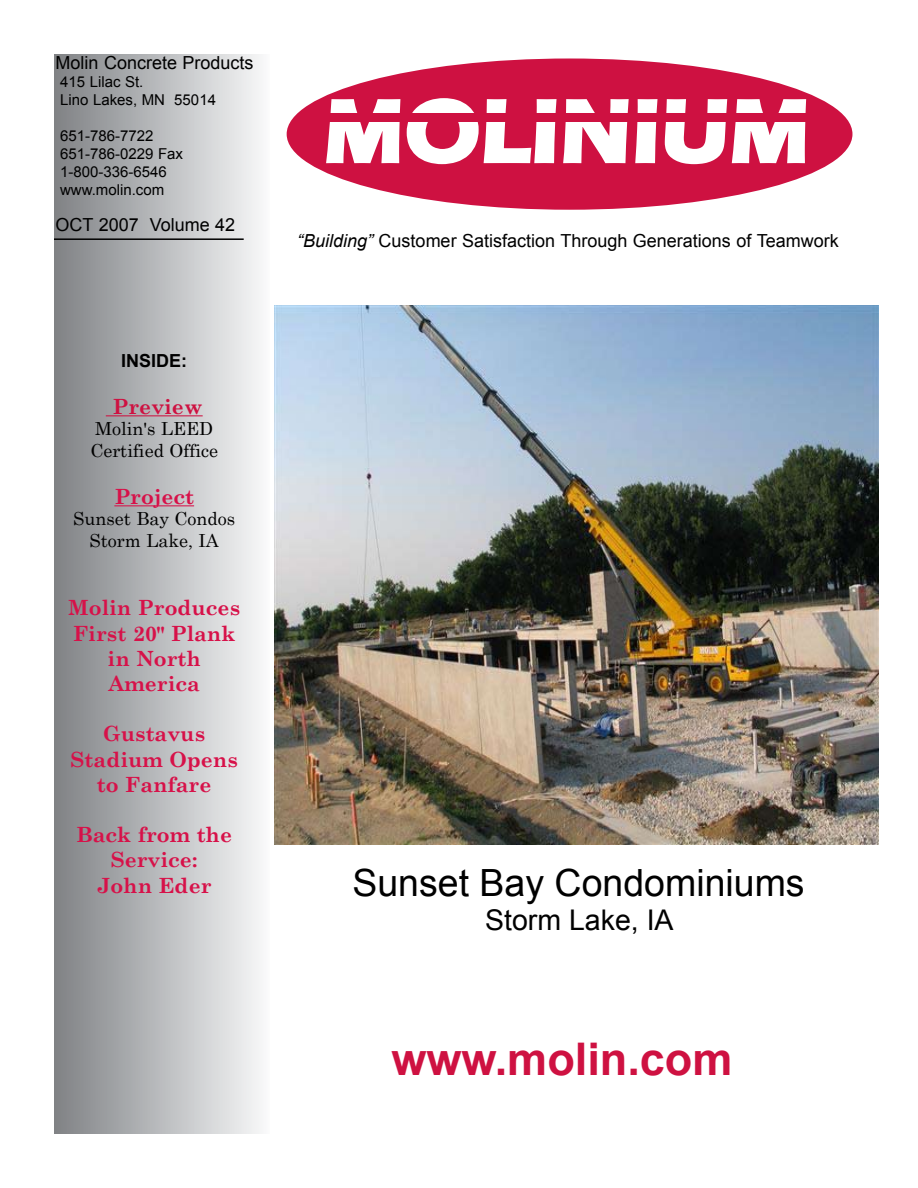
<style>
.page{position:relative;width:918px;height:1188px;background:#fff}
.page>*{position:absolute;margin:0;border:0;box-sizing:border-box;transform-origin:0 0}
.t1{font:600 87px "Eras ITC";letter-spacing:.04em;color:#fff}
.t2{font:700 45px "Arial";color:#ce1141}
.t3{font:37.5px "Arial";color:#000}
.t4{font:28.5px "Arial";color:#000}
.t5{font:700 21px/25.2px "Century Schoolbook";color:#d71149;text-align:center}
.t6{font:700 21px "Century Schoolbook";color:#ce1141}
.t7{font:18px "Arial";color:#000}
.t8{font:18px/21.6px "Century Schoolbook";color:#000}
.t9{font:700 18px "Arial";color:#000}
.t10{font:15px/18px "Arial";color:#000}
.s1{font-style:italic}
</style>
<div class="page">
<div style="left:54px;top:54px;width:216px;height:1080px;background:linear-gradient(to right,#7e8184,#f8f9fa)"></div>
<hr style="left:106px;top:415px;width:97px;height:1px;background:#ce1141">
<hr style="left:114px;top:505px;width:80px;height:1px;background:#d71149">
<hr style="left:54px;top:238px;width:190px;height:2px;background:#000">
<div style="left:287px;top:58px;width:565px;height:152px;background:#ce1141;border-radius:50%"></div>
<svg style="left:323px;top:78px;width:486px;height:132px"></svg>
<div style="left:318px;top:113px;width:502px;height:9px;background:#ce1141"></div>
<img style="left:274px;top:305px;width:605px;height:539px">
<p class="t7" style="left:56px;top:50px;width:200px">Molin Concrete Products</p>
<p class="t10" style="left:60px;top:72px;width:157px">415 Lilac St.<br>Lino Lakes, MN 55014</p>
<p class="t10" style="left:60px;top:126px;width:124px">651-786-7722<br>651-786-0229 Fax<br>1-800-336-6546 www.molin.com</p>
<p class="t7" style="left:56px;top:212px;width:181px">OCT 2007 Volume 42</p>
<p class="t9" style="left:121px;top:349px;width:68px">INSIDE:</p>
<p class="t6" style="left:112px;top:390px;width:92px">Preview</p>
<p class="t8" style="left:90px;top:417px;width:129px">Molin's LEED<br>Certified Office</p>
<p class="t5" style="left:114px;top:483px;width:81px">Project</p>
<p class="t8" style="left:73px;top:507px;width:163px;text-align:center">Sunset Bay Condos<br>Storm Lake, IA</p>
<p class="t5" style="left:68px;top:594px;width:173px">Molin Produces<br>First 20" Plank in North<br>America</p>
<p class="t5" style="left:71px;top:720px;width:169px">Gustavus<br>Stadium Opens to Fanfare</p>
<p class="t5" style="left:76px;top:821px;width:157px">Back from the<br>Service:<br>John Eder</p>
<h1 class="t1" style="left:326px;top:82px;width:484px">MOLINIUM</h1>
<p class="t7" style="left:297px;top:229px;width:543px"><span class="s1">“Building”</span> Customer Satisfaction Through Generations of Teamwork</p>
<h3 class="t3" style="left:352px;top:858px;width:454px">Sunset Bay Condominiums</h3>
<h3 class="t4" style="left:485px;top:901px;width:190px">Storm Lake, IA</h3>
<h2 class="t2" style="left:392px;top:1030px;width:342px">www.molin.com</h2>
</div>
